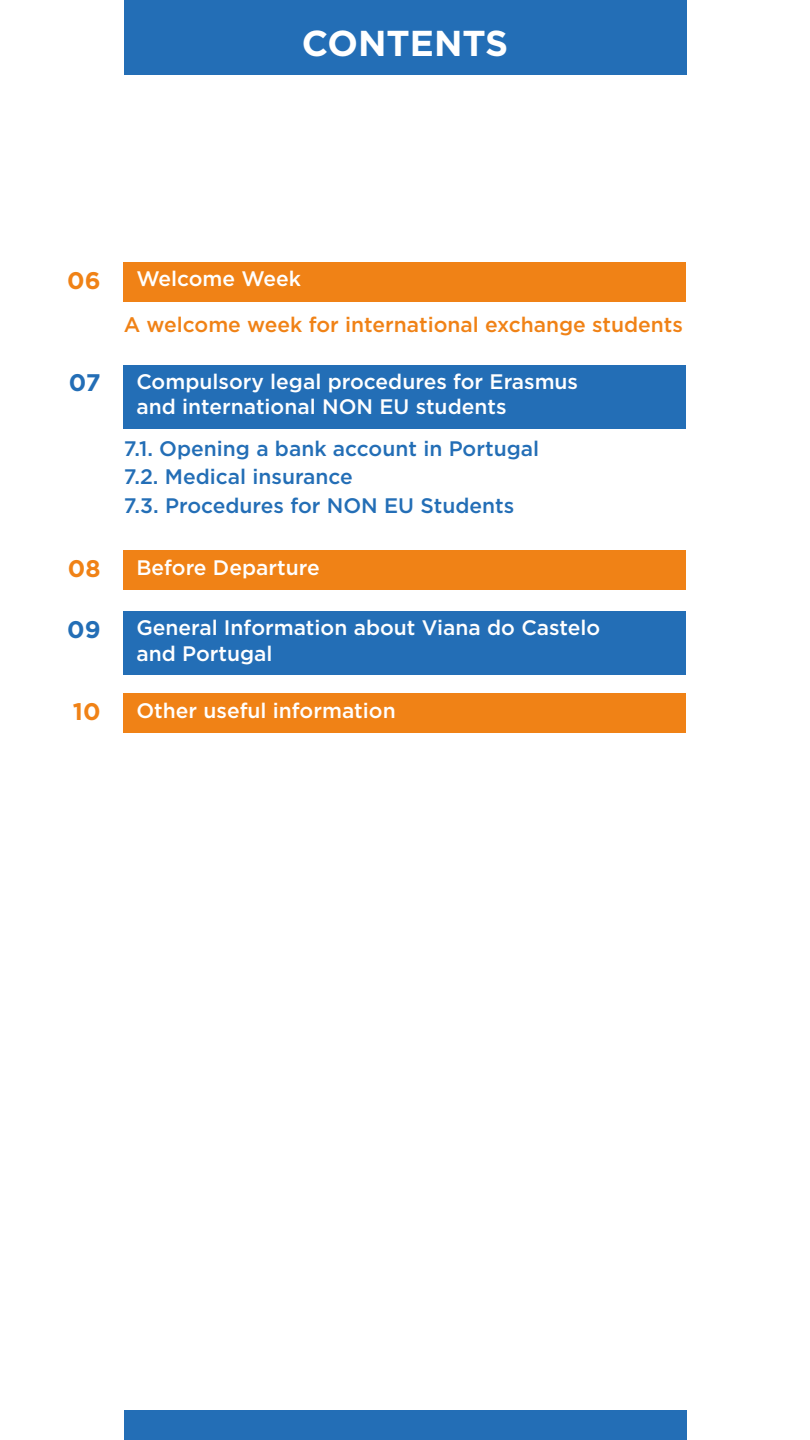
<style>
.page{position:relative;width:810px;height:1440px;background:#fff}
.page>*{position:absolute;margin:0;border:0;box-sizing:border-box;transform-origin:0 0}
.t1{font:700 36px "Gotham";color:#fff}
.t2{font:700 24px "Gotham";color:#f08216}
.t3{font:700 24px "Gotham";color:#236eb6}
.t4{font:500 21px/25.2px "Gotham";color:#fff}
.t5{font:500 21px/28.5px "Gotham";color:#236eb6}
.t6{font:500 21px "Gotham";color:#f08216}
</style>
<div class="page">
<div style="left:124px;top:0;width:562px;height:75px;background:#236eb6"></div>
<div style="left:124px;top:1410px;width:562px;height:30px;background:#236eb6"></div>
<div style="left:124px;top:262px;width:562px;height:40px;background:#f08216"></div>
<div style="left:124px;top:365px;width:562px;height:63px;background:#236eb6"></div>
<div style="left:124px;top:550px;width:562px;height:40px;background:#f08216"></div>
<div style="left:124px;top:611px;width:562px;height:64px;background:#236eb6"></div>
<div style="left:124px;top:693px;width:562px;height:40px;background:#f08216"></div>
<h1 class="t1" style="left:302px;top:19px;width:208px">CONTENTS</h1>
<p class="t2" style="left:67px;top:264px;width:35px">06</p>
<p class="t4" style="left:136px;top:266px;width:166px">Welcome Week</p>
<p class="t6" style="left:124px;top:311px;width:561px">A welcome week for international exchange students</p>
<p class="t3" style="left:69px;top:367px;width:33px">07</p>
<p class="t4" style="left:136px;top:369px;width:443px">Compulsory legal procedures for Erasmus and international NON EU students</p>
<p class="t5" style="left:124px;top:434px;width:417px">7.1. Opening a bank account in Portugal<br>7.2. Medical insurance<br>7.3. Procedures for NON EU Students</p>
<p class="t2" style="left:68px;top:553px;width:34px">08</p>
<p class="t4" style="left:136px;top:554px;width:185px">Before Departure</p>
<p class="t3" style="left:67px;top:613px;width:35px">09</p>
<p class="t2" style="left:73px;top:696px;width:29px">10</p>
<p class="t4" style="left:136px;top:615px;width:465px">General Information about Viana do Castelo and Portugal</p>
<p class="t4" style="left:136px;top:697px;width:261px">Other useful information</p>
</div>
